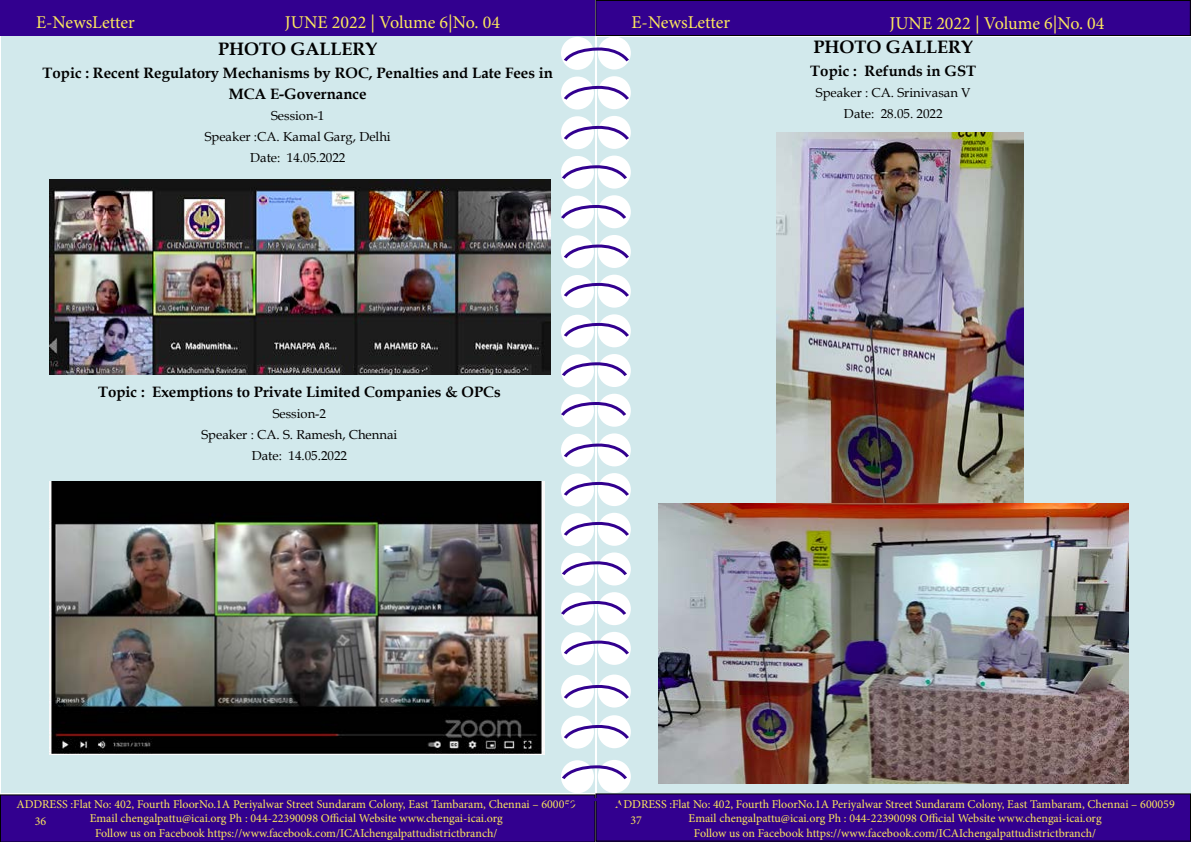
<style>
.page{position:relative;width:1191px;height:842px;background:#fff}
.page>*{position:absolute;margin:0;border:0;box-sizing:border-box;transform-origin:0 0}
.t1{font:18px "Minion Pro";color:#fce85d}
.t2{font:700 18px "Book Antiqua";color:#000}
.t3{font:700 15px/21px "Book Antiqua";color:#000;text-align:center}
.t4{font:13px/21px "Book Antiqua";color:#000;text-align:center}
.t5{font:12px/14.4px "Minion Pro";color:#fce85d;text-align:center}
</style>
<div class="page">
<div style="left:1px;top:36px;width:593px;height:757px;background:#d2e9ec"></div>
<div style="left:597px;top:37px;width:593px;height:757px;background:#d2e9ec"></div>
<div style="left:0;top:0;width:595px;height:36px;background:#32008f"></div>
<div style="left:596px;top:0;width:594px;height:36px;background:#32008f"></div>
<div style="left:595px;top:0;width:595px;height:36px;border:1px solid #000"></div>
<div style="left:596px;top:794px;width:594px;height:47px;background:#32008f"></div>
<div style="left:595px;top:793px;width:596px;height:49px;border:1px solid #000"></div>
<div style="left:598px;top:36px;width:33px;height:34px;background:#fff;border-radius:50%"></div>
<div style="left:561px;top:37px;width:33px;height:33px;background:#fff;border-radius:50%"></div>
<div style="left:598px;top:76px;width:33px;height:33px;background:#fff;border-radius:50%"></div>
<div style="left:561px;top:77px;width:33px;height:33px;background:#fff;border-radius:50%"></div>
<div style="left:598px;top:116px;width:33px;height:33px;background:#fff;border-radius:50%"></div>
<div style="left:561px;top:116px;width:33px;height:33px;background:#fff;border-radius:50%"></div>
<div style="left:598px;top:156px;width:33px;height:33px;background:#fff;border-radius:50%"></div>
<div style="left:561px;top:156px;width:33px;height:33px;background:#fff;border-radius:50%"></div>
<div style="left:598px;top:195px;width:33px;height:33px;background:#fff;border-radius:50%"></div>
<div style="left:561px;top:196px;width:33px;height:33px;background:#fff;border-radius:50%"></div>
<div style="left:598px;top:235px;width:33px;height:33px;background:#fff;border-radius:50%"></div>
<div style="left:561px;top:235px;width:33px;height:33px;background:#fff;border-radius:50%"></div>
<div style="left:598px;top:275px;width:33px;height:33px;background:#fff;border-radius:50%"></div>
<div style="left:561px;top:275px;width:33px;height:33px;background:#fff;border-radius:50%"></div>
<div style="left:598px;top:314px;width:33px;height:33px;background:#fff;border-radius:50%"></div>
<div style="left:561px;top:315px;width:33px;height:33px;background:#fff;border-radius:50%"></div>
<div style="left:598px;top:354px;width:33px;height:33px;background:#fff;border-radius:50%"></div>
<div style="left:561px;top:354px;width:33px;height:33px;background:#fff;border-radius:50%"></div>
<div style="left:598px;top:394px;width:33px;height:33px;background:#fff;border-radius:50%"></div>
<div style="left:561px;top:394px;width:33px;height:33px;background:#fff;border-radius:50%"></div>
<div style="left:598px;top:433px;width:33px;height:33px;background:#fff;border-radius:50%"></div>
<div style="left:561px;top:434px;width:33px;height:33px;background:#fff;border-radius:50%"></div>
<div style="left:598px;top:473px;width:33px;height:33px;background:#fff;border-radius:50%"></div>
<div style="left:561px;top:473px;width:33px;height:33px;background:#fff;border-radius:50%"></div>
<div style="left:598px;top:513px;width:33px;height:33px;background:#fff;border-radius:50%"></div>
<div style="left:561px;top:513px;width:33px;height:33px;background:#fff;border-radius:50%"></div>
<div style="left:598px;top:552px;width:33px;height:33px;background:#fff;border-radius:50%"></div>
<div style="left:561px;top:553px;width:33px;height:33px;background:#fff;border-radius:50%"></div>
<div style="left:598px;top:592px;width:33px;height:33px;background:#fff;border-radius:50%"></div>
<div style="left:561px;top:592px;width:33px;height:33px;background:#fff;border-radius:50%"></div>
<div style="left:598px;top:632px;width:33px;height:33px;background:#fff;border-radius:50%"></div>
<div style="left:561px;top:632px;width:33px;height:33px;background:#fff;border-radius:50%"></div>
<div style="left:598px;top:674px;width:33px;height:33px;background:#fff;border-radius:50%"></div>
<div style="left:561px;top:675px;width:33px;height:33px;background:#fff;border-radius:50%"></div>
<div style="left:598px;top:715px;width:33px;height:33px;background:#fff;border-radius:50%"></div>
<div style="left:561px;top:715px;width:33px;height:34px;background:#fff;border-radius:50%"></div>
<div style="left:598px;top:760px;width:33px;height:33px;background:#fff;border-radius:50%"></div>
<div style="left:561px;top:760px;width:33px;height:33px;background:#fff;border-radius:50%"></div>
<svg style="left:562px;top:45px;width:68px;height:19px"></svg>
<svg style="left:562px;top:441px;width:68px;height:19px"></svg>
<svg style="left:562px;top:242px;width:68px;height:19px"></svg>
<svg style="left:562px;top:638px;width:68px;height:19px"></svg>
<svg style="left:562px;top:84px;width:68px;height:18px"></svg>
<svg style="left:562px;top:480px;width:68px;height:18px"></svg>
<svg style="left:562px;top:281px;width:68px;height:18px"></svg>
<svg style="left:562px;top:683px;width:68px;height:18px"></svg>
<svg style="left:562px;top:124px;width:68px;height:18px"></svg>
<svg style="left:562px;top:520px;width:68px;height:18px"></svg>
<svg style="left:562px;top:321px;width:68px;height:18px"></svg>
<svg style="left:562px;top:723px;width:68px;height:18px"></svg>
<svg style="left:561px;top:163px;width:68px;height:18px"></svg>
<svg style="left:561px;top:559px;width:68px;height:18px"></svg>
<svg style="left:561px;top:360px;width:68px;height:18px"></svg>
<svg style="left:561px;top:763px;width:67px;height:18px"></svg>
<svg style="left:561px;top:203px;width:65px;height:18px"></svg>
<svg style="left:561px;top:599px;width:65px;height:18px"></svg>
<svg style="left:561px;top:400px;width:67px;height:18px"></svg>
<div style="left:0;top:794px;width:628px;height:48px;background:#32008f"></div>
<img style="left:49px;top:179px;width:501px;height:195px">
<img style="left:776px;top:133px;width:247px;height:370px">
<img style="left:659px;top:503px;width:469px;height:281px">
<img style="left:49px;top:482px;width:495px;height:272px">
<h1 class="t1" style="left:36px;top:10px;width:100px">E-NewsLetter</h1>
<h1 class="t1" style="left:285px;top:10px;width:217px">JUNE 2022 | Volume 6|No. 04</h1>
<h1 class="t2" style="left:218px;top:37px;width:161px">PHOTO GALLERY</h1>
<p class="t3" style="left:43px;top:62px;width:512px">Topic : Recent Regulatory Mechanisms by ROC, Penalties and Late Fees in<br>MCA E-Governance</p>
<p class="t4" style="left:205px;top:105px;width:187px">Session-1<br>Speaker :CA. Kamal Garg, Delhi<br>Date: 14.05.2022</p>
<h1 class="t1" style="left:631px;top:10px;width:100px">E-NewsLetter</h1>
<h1 class="t1" style="left:889px;top:11px;width:217px">JUNE 2022 | Volume 6|No. 04</h1>
<h1 class="t2" style="left:813px;top:35px;width:161px">PHOTO GALLERY</h1>
<p class="t3" style="left:810px;top:60px;width:167px">Topic : Refunds in GST</p>
<p class="t4" style="left:816px;top:82px;width:156px">Speaker : CA. Srinivasan V<br>Date: 28.05. 2022</p>
<p class="t3" style="left:98px;top:381px;width:404px">Topic : Exemptions to Private Limited Companies &amp; OPCs</p>
<p class="t4" style="left:201px;top:402px;width:197px">Session-2<br>Speaker : CA. S. Ramesh, Chennai<br>Date: 14.05.2022</p>
<p class="t5" style="left:16px;top:797px;width:561px">ADDRESS :Flat No: 402, Fourth FloorNo.1A Periyalwar Street Sundaram Colony, East Tambaram, Chennai – 600059<br>Email chengalpattu@icai.org Ph : 044-22390098 Official Website www.chengai-icai.org<br>Follow us on Facebook https://www.facebook.com/ICAIchengalpattudistrictbranch/</p>
<p class="t5" style="left:35px;top:814px;width:13px">36</p>
<p class="t5" style="left:615px;top:797px;width:561px">ADDRESS :Flat No: 402, Fourth FloorNo.1A Periyalwar Street Sundaram Colony, East Tambaram, Chennai – 600059<br>Email chengalpattu@icai.org Ph : 044-22390098 Official Website www.chengai-icai.org<br>Follow us on Facebook https://www.facebook.com/ICAIchengalpattudistrictbranch/</p>
<p class="t5" style="left:630px;top:813px;width:13px">37</p>
</div>
